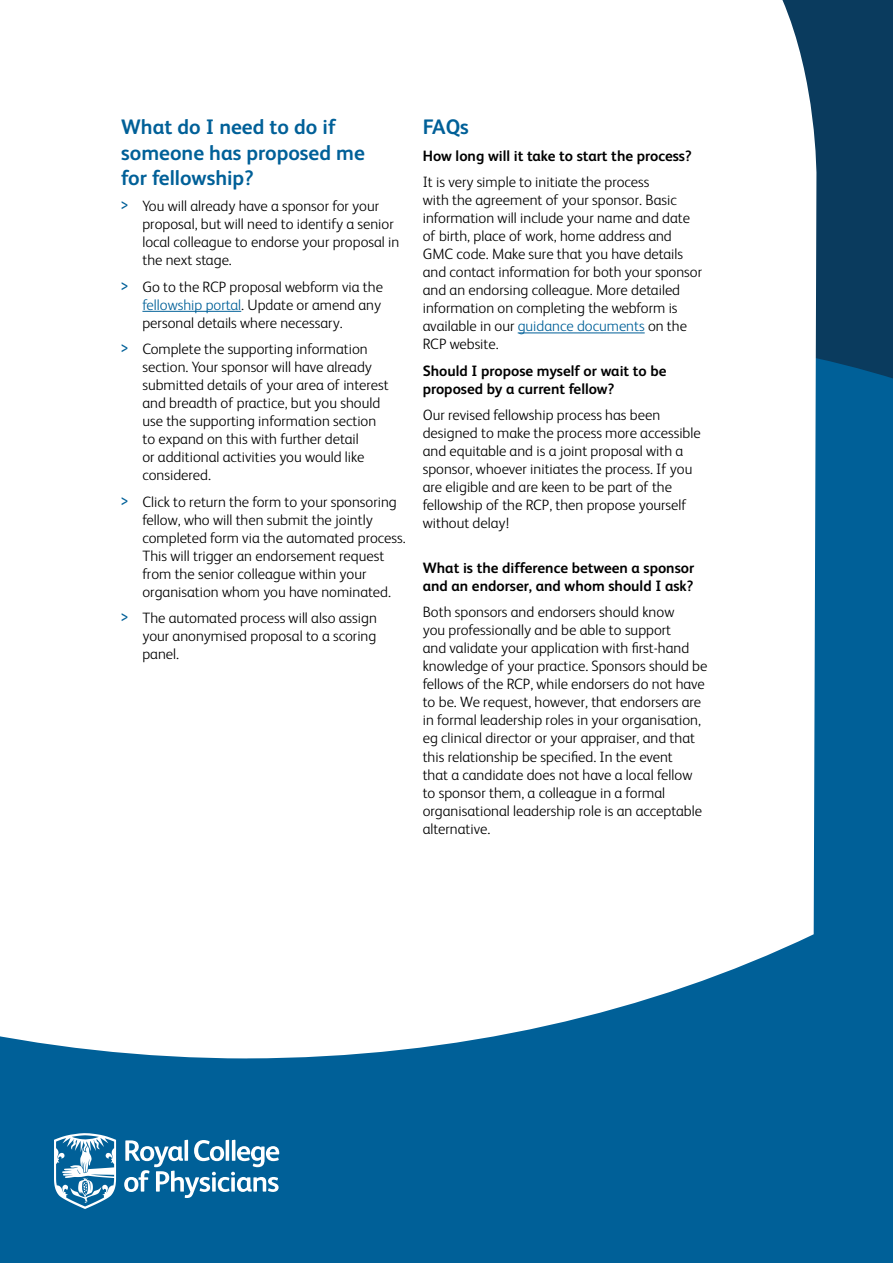
<style>
.page{position:relative;width:893px;height:1263px;background:#fff}
.page>*{position:absolute;margin:0;border:0;box-sizing:border-box;transform-origin:0 0}
.t1{font:700 21px/25.2px "FS Albert";color:#006098}
.t2{font:300 15px/18px "FS Albert";color:#000}
.t3{font:700 15px/18px "FS Albert";color:#000}
.s1{font-family:"Arial";font-weight:400;font-size:16.5px;color:#006098}
.s2{color:#006098}
</style>
<div class="page">
<div style="left:0;top:689px;width:392px;height:574px;background:#006098"></div>
<div style="left:0;top:0;width:893px;height:727px;background:#0a3b5e"></div>
<div style="left:186px;top:358px;width:707px;height:905px;background:#006098"></div>
<div style="left:0;top:0;width:817px;height:1058px;background:#fff"></div>
<svg style="left:124px;top:1140px;width:155px;height:58px"></svg>
<svg style="left:54px;top:1133px;width:62px;height:76px"></svg>
<hr style="left:142px;top:311px;width:99px;height:1px;background:#006098">
<hr style="left:518px;top:333px;width:127px;height:1px;background:#006098">
<h1 class="t1" style="left:121px;top:114px;width:245px">What do I need to do if someone has proposed me for fellowship?</h1>
<p class="t2" style="left:142px;top:197px;width:258px;text-indent:-21px"><span class="s1">&gt;</span> You will already have a sponsor for your proposal, but will need to identify a senior local colleague to endorse your proposal in the next stage.</p>
<p class="t2" style="left:142px;top:278px;width:242px;text-indent:-21px"><span class="s1">&gt;</span> Go to the RCP proposal webform via the <span class="s2">fellowship portal</span>. Update or amend any personal details where necessary.</p>
<p class="t2" style="left:142px;top:340px;width:248px;text-indent:-21px"><span class="s1">&gt;</span> Complete the supporting information section. Your sponsor will have already submitted details of your area of interest and breadth of practice, but you should use the supporting information section to expand on this with further detail<br>or additional activities you would like considered.</p>
<p class="t2" style="left:142px;top:493px;width:265px;text-indent:-21px"><span class="s1">&gt;</span> Click to return the form to your sponsoring fellow, who will then submit the jointly completed form via the automated process.<br>This will trigger an endorsement request from the senior colleague within your organisation whom you have nominated.</p>
<p class="t2" style="left:142px;top:609px;width:236px;text-align:justify;text-indent:-21px"><span class="s1">&gt;</span> The automated process will also assign your anonymised proposal to a scoring panel.</p>
<h1 class="t1" style="left:423px;top:114px;width:48px">FAQs</h1>
<p class="t3" style="left:423px;top:147px;width:270px">How long will it take to start the process?</p>
<p class="t2" style="left:423px;top:173px;width:281px">It is very simple to initiate the process<br>with the agreement of your sponsor. Basic information will include your name and date of birth, place of work, home address and GMC code. Make sure that you have details and contact information for both your sponsor and an endorsing colleague. More detailed information on completing the webform is available in our <span class="s2">guidance documents</span> on the RCP website.</p>
<p class="t3" style="left:423px;top:362px;width:245px">Should I propose myself or wait to be proposed by a current fellow?</p>
<p class="t2" style="left:423px;top:406px;width:280px">Our revised fellowship process has been designed to make the process more accessible and equitable and is a joint proposal with a sponsor, whoever initiates the process. If you are eligible and are keen to be part of the fellowship of the RCP, then propose yourself without delay!</p>
<p class="t3" style="left:423px;top:559px;width:273px">What is the difference between a sponsor and an endorser, and whom should I ask?</p>
<p class="t2" style="left:423px;top:603px;width:286px">Both sponsors and endorsers should know<br>you professionally and be able to support<br>and validate your application with first-hand knowledge of your practice. Sponsors should be fellows of the RCP, while endorsers do not have to be. We request, however, that endorsers are in formal leadership roles in your organisation, eg clinical director or your appraiser, and that this relationship be specified. In the event<br>that a candidate does not have a local fellow to sponsor them, a colleague in a formal organisational leadership role is an acceptable alternative.</p>
</div>
